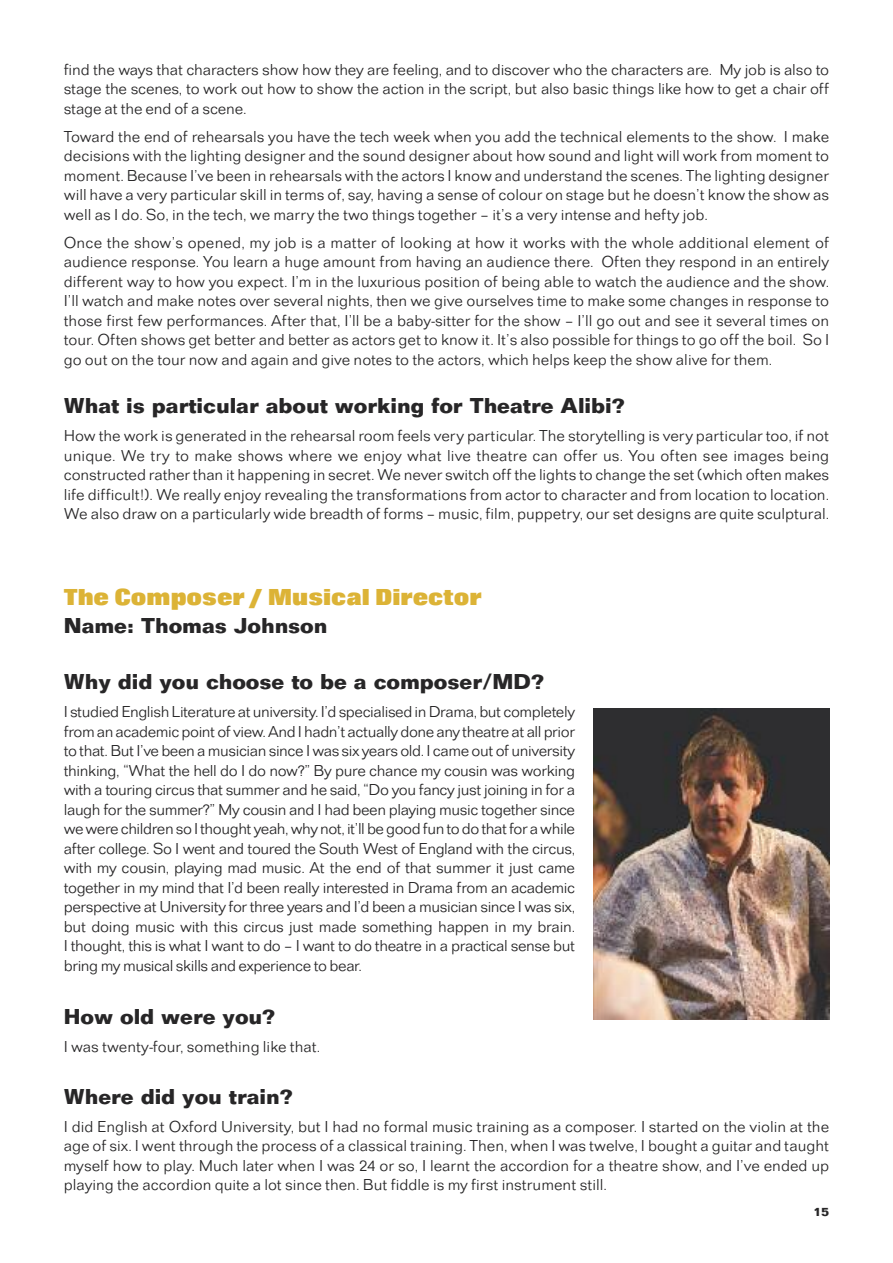
<style>
.page{position:relative;width:893px;height:1263px;background:#fff}
.page>*{position:absolute;margin:0;border:0;box-sizing:border-box;transform-origin:0 0}
.t1{font:700 24px "Folio T Extr";color:#dcb336}
.t2{font:700 21px "Folio";color:#272627}
.t3{font:16.5px/19.5px "Folio T Ligh";color:#272627;text-align:justify}
.t4{font:700 12px "Folio";color:#272627}
</style>
<div class="page">
<img style="left:593px;top:708px;width:236px;height:312px">
<p class="t3" style="left:64px;top:59px;width:767px">find the ways that characters show how they are feeling, and to discover who the characters are. My job is also to stage the scenes, to work out how to show the action in the script, but also basic things like how to get a chair off stage at the end of a scene.</p>
<p class="t3" style="left:64px;top:126px;width:767px">Toward the end of rehearsals you have the tech week when you add the technical elements to the show. I make decisions with the lighting designer and the sound designer about how sound and light will work from moment to moment. Because I’ve been in rehearsals with the actors I know and understand the scenes. The lighting designer will have a very particular skill in terms of, say, having a sense of colour on stage but he doesn’t know the show as well as I do. So, in the tech, we marry the two things together – it’s a very intense and hefty job.</p>
<p class="t3" style="left:64px;top:232px;width:767px">Once the show’s opened, my job is a matter of looking at how it works with the whole additional element of audience response. You learn a huge amount from having an audience there. Often they respond in an entirely different way to how you expect. I’m in the luxurious position of being able to watch the audience and the show.<br>I’ll watch and make notes over several nights, then we give ourselves time to make some changes in response to those first few performances. After that, I’ll be a baby-sitter for the show – I’ll go out and see it several times on tour. Often shows get better and better as actors get to know it. It’s also possible for things to go off the boil. So I go out on the tour now and again and give notes to the actors, which helps keep the show alive for them.</p>
<p class="t2" style="left:64px;top:398px;width:563px">What is particular about working for Theatre Alibi?</p>
<p class="t3" style="left:64px;top:426px;width:767px">How the work is generated in the rehearsal room feels very particular. The storytelling is very particular too, if not unique. We try to make shows where we enjoy what live theatre can offer us. You often see images being constructed rather than it happening in secret. We never switch off the lights to change the set (which often makes life difficult!). We really enjoy revealing the transformations from actor to character and from location to location.<br>We also draw on a particularly wide breadth of forms – music, film, puppetry, our set designs are quite sculptural.</p>
<h1 class="t1" style="left:64px;top:583px;width:419px">The Composer / Musical Director</h1>
<p class="t2" style="left:64px;top:618px;width:265px">Name: Thomas Johnson</p>
<p class="t2" style="left:64px;top:674px;width:482px">Why did you choose to be a composer/MD?</p>
<p class="t3" style="left:64px;top:702px;width:513px">I studiedEnglishLiteratureatuniversity. I’dspecialisedinDrama,but completely fromanacademicpointof view.AndIhadn’tactuallydoneany theatreatallprior to that. But I’ve been a musician since I was six years old. I came out of university thinking, “What the hell do I do now?” By pure chance my cousin was working with a touring circus that summer and he said, “Do you fancy just joining in for a laugh for the summer?” My cousin and I had been playing music together since wewerechildrensoIthought yeah,whynot, it’llbegoodfuntodothatforawhile after college. So I went and toured the South West of England with the circus, with my cousin, playing mad music. At the end of that summer it just came together in my mind that I’d been really interested in Drama from an academic perspective at University for three years and I’d been a musician since I was six, but doing music with this circus just made something happen in my brain.<br>I thought, this is what I want to do – I want to do theatre in a practical sense but bring my musical skills and experience to bear.</p>
<p class="t2" style="left:64px;top:1009px;width:213px">How old were you?</p>
<p class="t3" style="left:64px;top:1036px;width:258px">I was twenty-four, something like that.</p>
<p class="t2" style="left:64px;top:1088px;width:231px">Where did you train?</p>
<p class="t3" style="left:64px;top:1116px;width:767px">I did English at Oxford University, but I had no formal music training as a composer. I started on the violin at the age of six. I went through the process of a classical training. Then, when I was twelve, I bought a guitar and taught myself how to play. Much later when I was 24 or so, I learnt the accordion for a theatre show, and I’ve ended up playing the accordion quite a lot since then. But fiddle is my first instrument still.</p>
<p class="t4" style="left:813px;top:1208px;width:18px">15</p>
</div>
